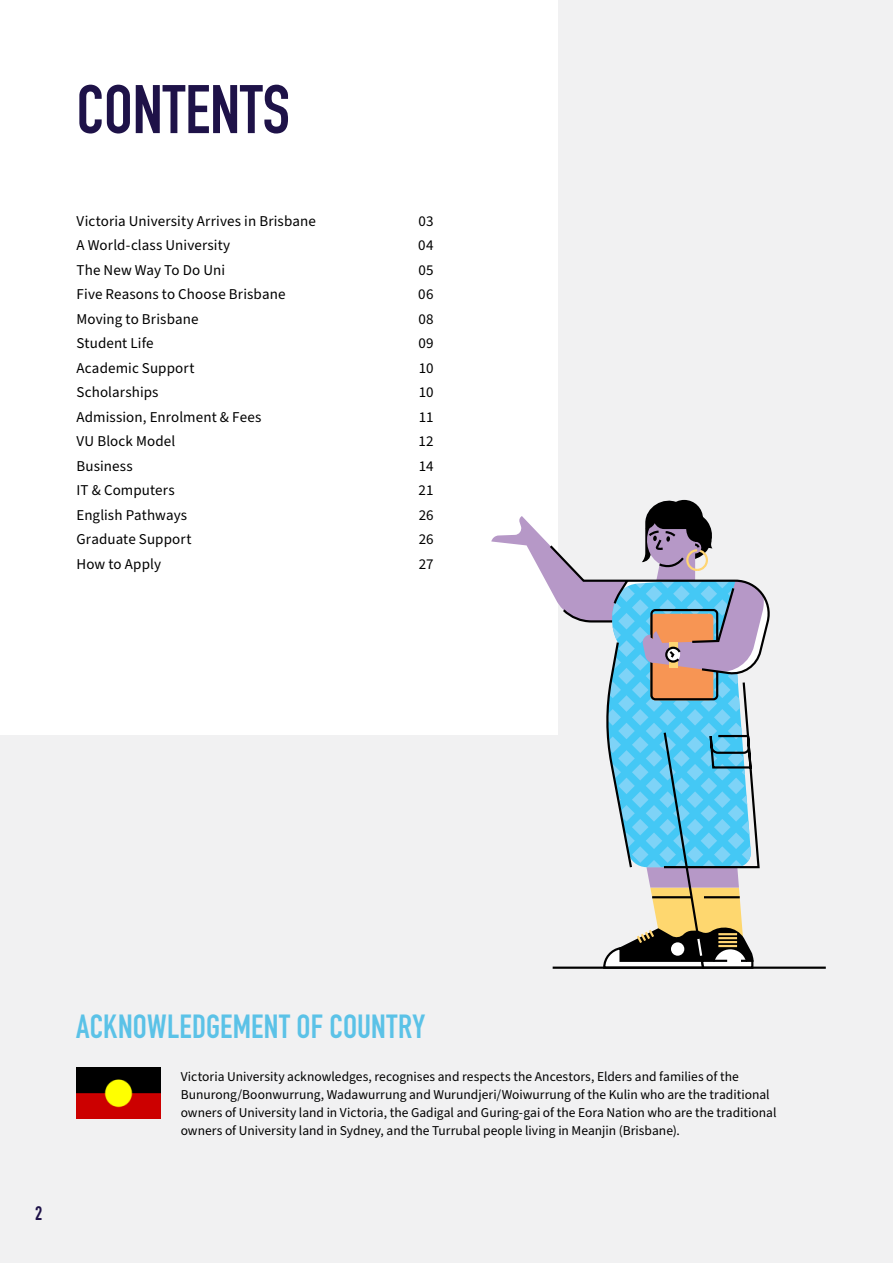
<style>
.page{position:relative;width:893px;height:1263px;background:#f1f1f2}
.page>*{position:absolute;margin:0;border:0;box-sizing:border-box;transform-origin:0 0}
.t1{font:67.5px "DIN Engschrift LT Pro";color:#1e1248}
.t2{font:33px "DIN Engschrift LT Pro";letter-spacing:.005em;color:#5bc2e7}
.t3{font:19.35px "DIN Engschrift LT Pro";color:#1e1248}
.t4{font:15px "Source Sans Pro";letter-spacing:.005em;color:#000}
.t5{font:13.5px/18px "Source Sans Pro";color:#000}
</style>
<div class="page">
<div style="left:0;top:0;width:557px;height:734px;background:#fff"></div>
<img style="left:77px;top:1067px;width:84px;height:51px">
<svg style="left:491px;top:496px;width:221px;height:239px"></svg>
<svg style="left:548px;top:543px;width:278px;height:426px"></svg>
<h1 class="t1" style="left:77px;top:70px;width:215px">CONTENTS</h1>
<p class="t4" style="left:77px;top:211px;width:241px">Victoria University Arrives in Brisbane</p>
<p class="t4" style="left:418px;top:211px;width:17px">03</p>
<p class="t4" style="left:77px;top:235px;width:155px">A World-class University</p>
<p class="t4" style="left:418px;top:235px;width:17px">04</p>
<p class="t4" style="left:77px;top:260px;width:150px">The New Way To Do Uni</p>
<p class="t4" style="left:418px;top:260px;width:17px">05</p>
<p class="t4" style="left:77px;top:284px;width:210px">Five Reasons to Choose Brisbane</p>
<p class="t4" style="left:418px;top:284px;width:17px">06</p>
<p class="t4" style="left:77px;top:308px;width:123px">Moving to Brisbane</p>
<p class="t4" style="left:418px;top:308px;width:17px">08</p>
<p class="t4" style="left:77px;top:333px;width:79px">Student Life</p>
<p class="t4" style="left:418px;top:333px;width:17px">09</p>
<p class="t4" style="left:77px;top:357px;width:120px">Academic Support</p>
<p class="t4" style="left:419px;top:357px;width:16px">10</p>
<p class="t4" style="left:77px;top:382px;width:83px">Scholarships</p>
<p class="t4" style="left:419px;top:382px;width:16px">10</p>
<p class="t4" style="left:77px;top:406px;width:186px">Admission, Enrolment &amp; Fees</p>
<p class="t4" style="left:419px;top:406px;width:16px">11</p>
<p class="t4" style="left:77px;top:431px;width:100px">VU Block Model</p>
<p class="t4" style="left:418px;top:431px;width:17px">12</p>
<p class="t4" style="left:77px;top:455px;width:58px">Business</p>
<p class="t4" style="left:419px;top:455px;width:16px">14</p>
<p class="t4" style="left:77px;top:480px;width:100px">IT &amp; Computers</p>
<p class="t4" style="left:419px;top:480px;width:16px">21</p>
<p class="t4" style="left:77px;top:504px;width:112px">English Pathways</p>
<p class="t4" style="left:419px;top:504px;width:16px">26</p>
<p class="t4" style="left:77px;top:529px;width:116px">Graduate Support</p>
<p class="t4" style="left:419px;top:529px;width:16px">26</p>
<p class="t4" style="left:77px;top:553px;width:86px">How to Apply</p>
<p class="t4" style="left:419px;top:553px;width:16px">27</p>
<h3 class="t3" style="left:35px;top:1202px;width:9px">2</h3>
<h2 class="t2" style="left:76px;top:1007px;width:351px">ACKNOWLEDGEMENT OF COUNTRY</h2>
<p class="t5" style="left:181px;top:1068px;width:597px">Victoria University acknowledges, recognises and respects the Ancestors, Elders and families of the Bunurong/Boonwurrung, Wadawurrung and Wurundjeri/Woiwurrung of the Kulin who are the traditional owners of University land in Victoria, the Gadigal and Guring-gai of the Eora Nation who are the traditional owners of University land in Sydney, and the Turrubal people living in Meanjin (Brisbane).</p>
</div>
